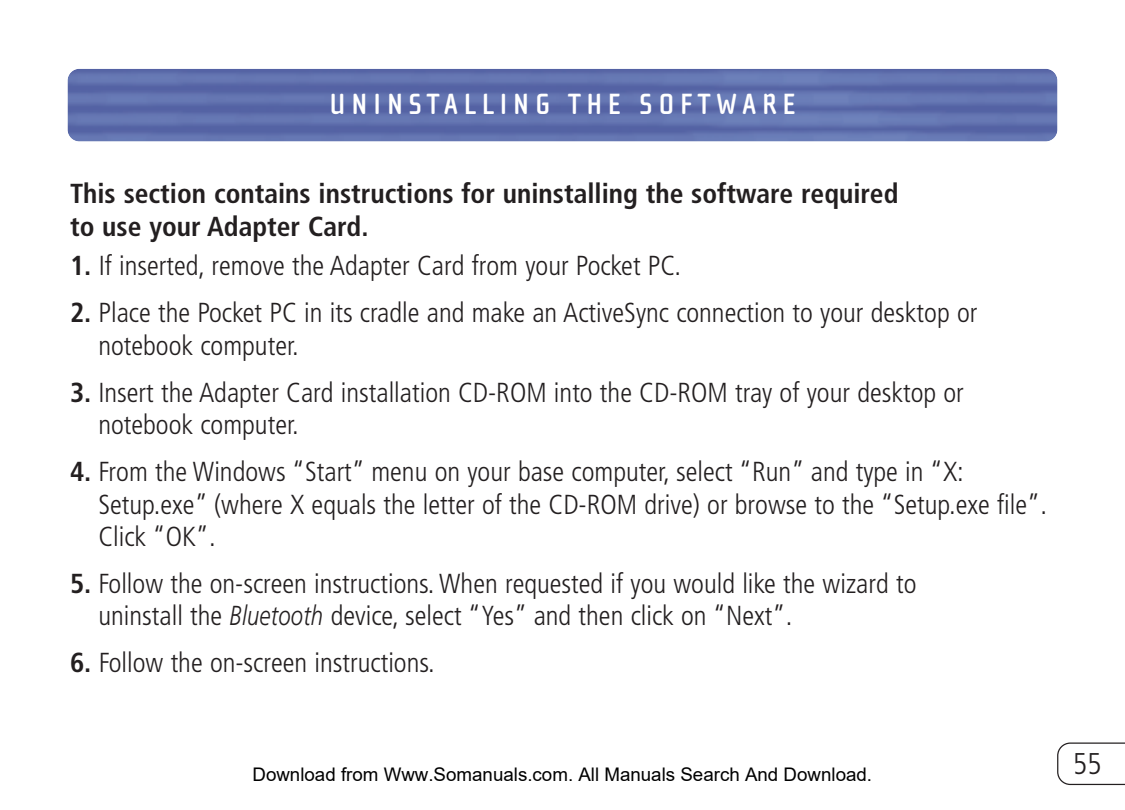
<style>
.page{position:relative;width:1125px;height:810px;background:#fff}
.page>*{position:absolute;margin:0;border:0;box-sizing:border-box;transform-origin:0 0}
.t1{font:700 30px "Cholla Sans";letter-spacing:.19em;color:#fff}
.t2{font:300 condensed 30px "Frutiger";color:#231f20}
.t3{font:300 condensed 27.5px/32.5px "Frutiger";color:#231f20}
.t4{font:700 condensed 27.5px/32.5px "Frutiger";color:#231f20}
.t5{font:18.75px "Arial";color:#000}
.s1{font-weight:700}
.s2{font-style:italic;font-stretch:normal}
</style>
<div class="page">
<img style="left:68px;top:69px;width:990px;height:73px;border-radius:12px">
<svg style="left:1057px;top:742px;width:68px;height:43px"></svg>
<p class="t1" style="left:330px;top:95px;width:467px">UNINSTALLING THE SOFTWARE</p>
<p class="t4" style="left:70px;top:180px;width:830px">This section contains instructions for uninstalling the software required to use your Adapter Card.</p>
<p class="t3" style="left:70px;top:252px;width:613px"><span class="s1">1.</span> If inserted, remove the Adapter Card from your Pocket PC.</p>
<p class="t3" style="left:98px;top:299px;width:880px;text-indent:-28px"><span class="s1">2.</span> Place the Pocket PC in its cradle and make an ActiveSync connection to your desktop or notebook computer.</p>
<p class="t3" style="left:98px;top:378px;width:867px;text-indent:-28px"><span class="s1">3.</span> Insert the Adapter Card installation CD-ROM into the CD-ROM tray of your desktop or notebook computer.</p>
<p class="t3" style="left:98px;top:457px;width:950px;text-indent:-28px"><span class="s1">4.</span> From the Windows “Start” menu on your base computer, select “Run” and type in “X:<br>Setup.exe” (where X equals the letter of the CD-ROM drive) or browse to the “Setup.exe file”.<br>Click “OK”.</p>
<p class="t3" style="left:98px;top:569px;width:820px;text-indent:-28px"><span class="s1">5.</span> Follow the on-screen instructions. When requested if you would like the wizard to uninstall the <span class="s2">Bluetooth</span> device, select “Yes” and then click on “Next”.</p>
<p class="t3" style="left:70px;top:649px;width:366px"><span class="s1">6.</span> Follow the on-screen instructions.</p>
<p class="t5" style="left:252px;top:764px;width:621px">Download from Www.Somanuals.com. All Manuals Search And Download.</p>
<p class="t2" style="left:1073px;top:751px;width:30px">55</p>
</div>
